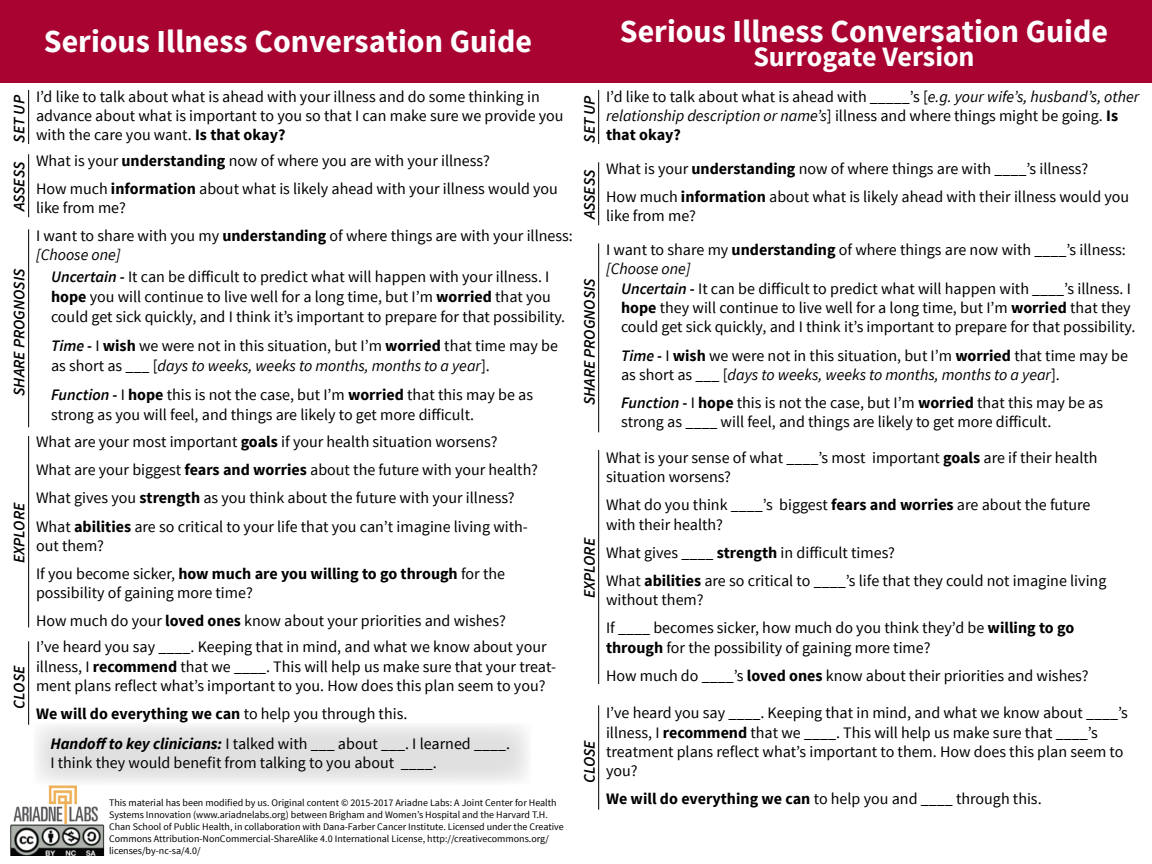
<style>
.page{position:relative;width:1152px;height:864px;background:#fff}
.page>*{position:absolute;margin:0;border:0;box-sizing:border-box;transform-origin:0 0}
.t1{font:700 32px "Source Sans Pro";color:#fff}
.t2{font:700 28px "Source Sans Pro";color:#fff}
.t3{font:16px/19.2px "Source Sans Pro";color:#000}
.t4{font:italic 600 16px "Source Sans Pro";letter-spacing:-.005em;color:#000}
.t5{font:700 16px "Source Sans Pro";color:#000}
.t6{font:italic 16px "Source Sans Pro";color:#000}
.t7{font:10px/12px "Source Sans Pro";color:#000}
.s1{font-weight:700}
.s2{font-weight:600;font-style:italic}
.s3{font-style:italic}
.s4{font-weight:400}
.s5{font-weight:700;font-style:italic}
</style>
<div class="page">
<div style="left:0;top:0;width:1152px;height:82px;background:#a90332"></div>
<hr style="left:28px;top:90px;width:1px;height:54px;background:#000">
<hr style="left:28px;top:154px;width:1px;height:63px;background:#000">
<hr style="left:28px;top:229px;width:1px;height:198px;background:#000">
<hr style="left:28px;top:436px;width:1px;height:191px;background:#000">
<hr style="left:28px;top:641px;width:1px;height:84px;background:#000">
<hr style="left:598px;top:90px;width:1px;height:54px;background:#000">
<hr style="left:598px;top:162px;width:1px;height:63px;background:#000">
<hr style="left:598px;top:243px;width:1px;height:189px;background:#000">
<hr style="left:598px;top:450px;width:1px;height:234px;background:#000">
<hr style="left:598px;top:705px;width:1px;height:105px;background:#000">
<img style="left:13px;top:785px;width:85px;height:39px">
<img style="left:10px;top:824px;width:95px;height:32px">
<div style="left:33px;top:723px;width:498px;height:62px;background:#e0e0e0;border:2px solid #e0e0e0"></div>
<p class="t4" style="left:9px;top:143px;width:49px;rotate:-90deg">SET UP</p>
<p class="t4" style="left:9px;top:211px;width:51px;rotate:-90deg">ASSESS</p>
<p class="t4" style="left:9px;top:396px;width:129px;rotate:-90deg">SHARE PROGNOSIS</p>
<p class="t4" style="left:9px;top:563px;width:62px;rotate:-90deg">EXPLORE</p>
<p class="t4" style="left:9px;top:709px;width:45px;rotate:-90deg">CLOSE</p>
<p class="t1" style="left:44px;top:21px;width:490px">Serious Illness Conversation Guide</p>
<p class="t1" style="left:620px;top:11px;width:490px">Serious Illness Conversation Guide</p>
<p class="t2" style="left:753px;top:38px;width:223px">Surrogate Version</p>
<p class="t3" style="left:36px;top:87px;width:529px">I’d like to talk about what is ahead with your illness and do some thinking in advance about what is important to you so that I can make sure we provide you with the care you want. <span class="s1">Is that okay?</span></p>
<p class="t3" style="left:36px;top:151px;width:455px">What is your <span class="s1">understanding</span> now of where you are with your illness?</p>
<p class="t3" style="left:36px;top:180px;width:524px">How much <span class="s1">information</span> about what is likely ahead with your illness would you like from me?</p>
<p class="t3" style="left:36px;top:226px;width:538px">I want to share with you my <span class="s1">understanding</span> of where things are with your illness:</p>
<p class="t6" style="left:36px;top:245px;width:86px">[Choose one]</p>
<p class="t3" style="left:51px;top:267px;width:516px;line-height:20px"><span class="s2">Uncertain -</span> It can be difficult to predict what will happen with your illness. I <span class="s1">hope</span> you will continue to live well for a long time, but I’m <span class="s1">worried</span> that you could get sick quickly, and I think it’s important to prepare for that possibility.</p>
<p class="t3" style="left:51px;top:336px;width:509px;line-height:20px"><span class="s2">Time -</span> I <span class="s1">wish</span> we were not in this situation, but I’m <span class="s1">worried</span> that time may be as short as ___ [<span class="s3">days to weeks, weeks to months, months to a year</span>].</p>
<p class="t3" style="left:51px;top:385px;width:484px;line-height:20px"><span class="s2">Function -</span> I <span class="s1">hope</span> this is not the case, but I’m <span class="s1">worried</span> that this may be as strong as you will feel, and things are likely to get more difficult.</p>
<p class="t3" style="left:36px;top:432px;width:463px">What are your most important <span class="s1">goals</span> if your health situation worsens?</p>
<p class="t3" style="left:36px;top:461px;width:504px">What are your biggest <span class="s1">fears and worries</span> about the future with your health?</p>
<p class="t3" style="left:36px;top:489px;width:480px">What gives you <span class="s1">strength</span> as you think about the future with your illness?</p>
<p class="t3" style="left:36px;top:517px;width:493px">What <span class="s1">abilities</span> are so critical to your life that you can’t imagine living with&shy;out them?</p>
<p class="t3" style="left:36px;top:564px;width:471px">If you become sicker, <span class="s1">how much are you willing to go through</span> for the possibility of gaining more time?</p>
<p class="t3" style="left:36px;top:612px;width:471px">How much do your <span class="s1">loved ones</span> know about your priorities and wishes?</p>
<p class="t3" style="left:36px;top:638px;width:522px">I’ve heard you say ____. Keeping that in mind, and what we know about your illness, I <span class="s1">recommend</span> that we ____. This will help us make sure that your treat&shy;ment plans reflect what’s important to you. How does this plan seem to you?</p>
<p class="t5" style="left:36px;top:703px;width:373px">We will do everything we can <span class="s4">to help you through this.</span></p>
<p class="t3" style="left:50px;top:735px;width:461px"><span class="s5">Handoff to key clinicians:</span> I talked with ___ about ___. I learned ____.<br>I think they would benefit from talking to you about ____.</p>
<p class="t7" style="left:109px;top:797px;width:456px">This material has been modified by us. Original content © 2015-2017 Ariadne Labs: A Joint Center for Health Systems Innovation (www.ariadnelabs.org) between Brigham and Women’s Hospital and the Harvard T.H.<br>Chan School of Public Health, in collaboration with Dana-Farber Cancer Institute. Licensed under the Creative Commons Attribution-NonCommercial-ShareAlike 4.0 International License, http://creativecommons.org/ licenses/by-nc-sa/4.0/</p>
<p class="t4" style="left:579px;top:143px;width:49px;rotate:-90deg">SET UP</p>
<p class="t4" style="left:579px;top:219px;width:51px;rotate:-90deg">ASSESS</p>
<p class="t4" style="left:579px;top:405px;width:129px;rotate:-90deg">SHARE PROGNOSIS</p>
<p class="t4" style="left:579px;top:598px;width:62px;rotate:-90deg">EXPLORE</p>
<p class="t4" style="left:579px;top:783px;width:45px;rotate:-90deg">CLOSE</p>
<p class="t3" style="left:606px;top:87px;width:535px">I’d like to talk about what is ahead with _____’s [<span class="s3">e.g. your wife’s, husband’s, other relationship description or name’s</span>] illness and where things might be going. <span class="s1">Is that okay?</span></p>
<p class="t3" style="left:606px;top:159px;width:484px">What is your <span class="s1">understanding</span> now of where things are with ____’s illness?</p>
<p class="t3" style="left:606px;top:188px;width:525px">How much <span class="s1">information</span> about what is likely ahead with their illness would you like from me?</p>
<p class="t3" style="left:606px;top:240px;width:521px">I want to share my <span class="s1">understanding</span> of where things are now with ____’s illness:</p>
<p class="t6" style="left:606px;top:259px;width:86px">[Choose one]</p>
<p class="t3" style="left:621px;top:279px;width:516px"><span class="s2">Uncertain -</span> It can be difficult to predict what will happen with ____’s illness. I <span class="s1">hope</span> they will continue to live well for a long time, but I’m <span class="s1">worried</span> that they could get sick quickly, and I think it’s important to prepare for that possibility.</p>
<p class="t3" style="left:621px;top:346px;width:509px"><span class="s2">Time -</span> I <span class="s1">wish</span> we were not in this situation, but I’m <span class="s1">worried</span> that time may be as short as ___ [<span class="s3">days to weeks, weeks to months, months to a year</span>].</p>
<p class="t3" style="left:621px;top:393px;width:484px"><span class="s2">Function -</span> I <span class="s1">hope</span> this is not the case, but I’m <span class="s1">worried</span> that this may be as strong as ____ will feel, and things are likely to get more difficult.</p>
<p class="t3" style="left:606px;top:448px;width:493px">What is your sense of what ____’s most important <span class="s1">goals</span> are if their health situation worsens?</p>
<p class="t3" style="left:606px;top:496px;width:486px">What do you think ____’s biggest <span class="s1">fears and worries</span> are about the future with their health?</p>
<p class="t3" style="left:606px;top:543px;width:291px">What gives ____ <span class="s1">strength</span> in difficult times?</p>
<p class="t3" style="left:606px;top:571px;width:502px">What <span class="s1">abilities</span> are so critical to ____’s life that they could not imagine living without them?</p>
<p class="t3" style="left:606px;top:619px;width:470px">If ____ becomes sicker, how much do you think they’d be <span class="s1">willing to go through</span> for the possibility of gaining more time?</p>
<p class="t3" style="left:606px;top:666px;width:484px">How much do ____’s <span class="s1">loved ones</span> know about their priorities and wishes?</p>
<p class="t3" style="left:606px;top:704px;width:523px">I’ve heard you say ____. Keeping that in mind, and what we know about ____’s illness, I <span class="s1">recommend</span> that we ____. This will help us make sure that ____’s treatment plans reflect what’s important to them. How does this plan seem to you?</p>
<p class="t3" style="left:606px;top:790px;width:437px"><span class="s1">We will do everything we can</span> to help you and ____ through this.</p>
</div>
